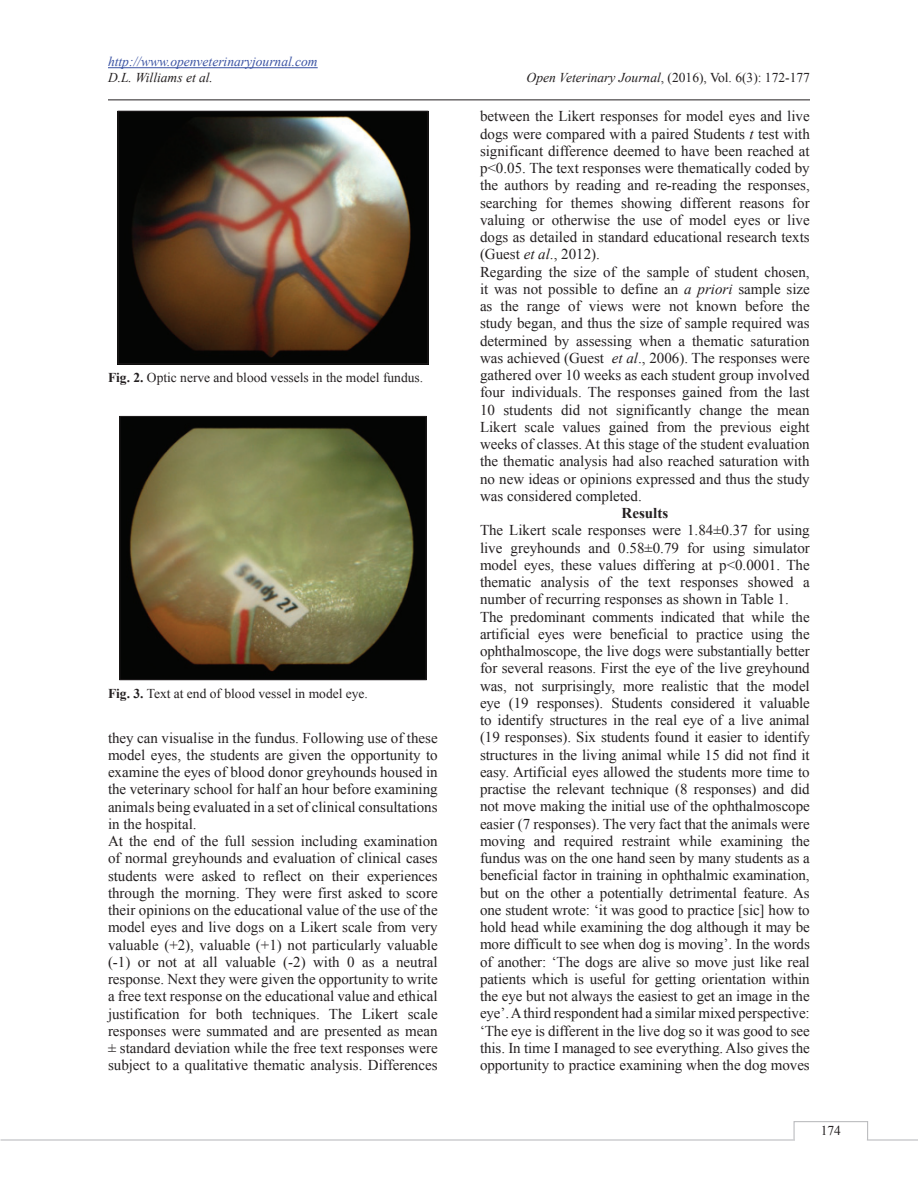
<style>
.page{position:relative;width:918px;height:1188px;background:#fff}
.page>*{position:absolute;margin:0;border:0;box-sizing:border-box;transform-origin:0 0}
.t1{font:15px/17.2px "Times New Roman";color:#231f20}
.t2{font:700 15px "Times New Roman";color:#231f20}
.t3{font:13.5px "Times New Roman";color:#231f20}
.t4{font:italic 13.5px "Times New Roman";color:#3a53a3}
.t5{font:italic 13.5px "Times New Roman";color:#231f20}
.s1{font-style:italic}
.s2{font-weight:700}
</style>
<div class="page">
<hr style="left:108px;top:67px;width:210px;height:1px;background:#3a53a3">
<hr style="left:108px;top:100px;width:702px;height:1px;background:#231f20">
<hr style="left:1px;top:1139px;width:794px;height:2px;background:#bcbdc0">
<svg style="left:793px;top:1121px;width:125px;height:20px"></svg>
<img style="left:120px;top:113px;width:306px;height:249px">
<div style="left:118px;top:111px;width:310px;height:253px;border:1px solid #231f20"></div>
<img style="left:122px;top:418px;width:302px;height:260px">
<div style="left:120px;top:416px;width:306px;height:264px;border:1px solid #231f20"></div>
<p class="t4" style="left:108px;top:54px;width:211px">http://www.openveterinaryjournal.com</p>
<p class="t5" style="left:108px;top:70px;width:107px">D.L. Williams et al.</p>
<p class="t3" style="left:527px;top:70px;width:285px"><span class="s1">Open Veterinary Journal</span>, (2016), Vol. 6(3): 172-177</p>
<p class="t3" style="left:108px;top:370px;width:317px"><span class="s2">Fig. 2.</span> Optic nerve and blood vessels in the model fundus.</p>
<p class="t3" style="left:108px;top:686px;width:261px"><span class="s2">Fig. 3.</span> Text at end of blood vessel in model eye.</p>
<p class="t1" style="left:108px;top:729px;width:331px">they can visualise in the fundus. Following use of these model eyes, the students are given the opportunity to examine the eyes of blood donor greyhounds housed in the veterinary school for half an hour before examining animals being evaluated in a set of clinical consultations in the hospital.<br>At the end of the full session including examination of normal greyhounds and evaluation of clinical cases students were asked to reflect on their experiences through the morning. They were first asked to score their opinions on the educational value of the use of the model eyes and live dogs on a Likert scale from very valuable (+2), valuable (+1) not particularly valuable (-1) or not at all valuable (-2) with 0 as a neutral response. Next they were given the opportunity to write a free text response on the educational value and ethical justification for both techniques. The Likert scale responses were summated and are presented as mean ± standard deviation while the free text responses were subject to a qualitative thematic analysis. Differences</p>
<p class="t1" style="left:480px;top:108px;width:331px">between the Likert responses for model eyes and live dogs were compared with a paired Students <span class="s1">t</span> test with significant difference deemed to have been reached at p&lt;0.05. The text responses were thematically coded by the authors by reading and re-reading the responses, searching for themes showing different reasons for valuing or otherwise the use of model eyes or live dogs as detailed in standard educational research texts (Guest <span class="s1">et al</span>., 2012).<br>Regarding the size of the sample of student chosen, it was not possible to define an <span class="s1">a priori</span> sample size as the range of views were not known before the study began, and thus the size of sample required was determined by assessing when a thematic saturation was achieved (Guest <span class="s1">et al</span>., 2006). The responses were gathered over 10 weeks as each student group involved four individuals. The responses gained from the last 10 students did not significantly change the mean Likert scale values gained from the previous eight weeks of classes. At this stage of the student evaluation the thematic analysis had also reached saturation with no new ideas or opinions expressed and thus the study was considered completed.</p>
<p class="t2" style="left:622px;top:505px;width:48px">Results</p>
<p class="t1" style="left:480px;top:522px;width:331px">The Likert scale responses were 1.84±0.37 for using live greyhounds and 0.58±0.79 for using simulator model eyes, these values differing at p&lt;0.0001. The thematic analysis of the text responses showed a number of recurring responses as shown in Table 1.<br>The predominant comments indicated that while the artificial eyes were beneficial to practice using the ophthalmoscope, the live dogs were substantially better for several reasons. First the eye of the live greyhound was, not surprisingly, more realistic that the model eye (19 responses). Students considered it valuable to identify structures in the real eye of a live animal (19 responses). Six students found it easier to identify structures in the living animal while 15 did not find it easy. Artificial eyes allowed the students more time to practise the relevant technique (8 responses) and did not move making the initial use of the ophthalmoscope easier (7 responses). The very fact that the animals were moving and required restraint while examining the fundus was on the one hand seen by many students as a beneficial factor in training in ophthalmic examination, but on the other a potentially detrimental feature. As one student wrote: ‘it was good to practice [sic] how to hold head while examining the dog although it may be more difficult to see when dog is moving’. In the words of another: ‘The dogs are alive so move just like real patients which is useful for getting orientation within the eye but not always the easiest to get an image in the eye’. A third respondent had a similar mixed perspective: ‘The eye is different in the live dog so it was good to see this. In time I managed to see everything. Also gives the opportunity to practice examining when the dog moves</p>
<p class="t3" style="left:821px;top:1123px;width:22px">174</p>
</div>
